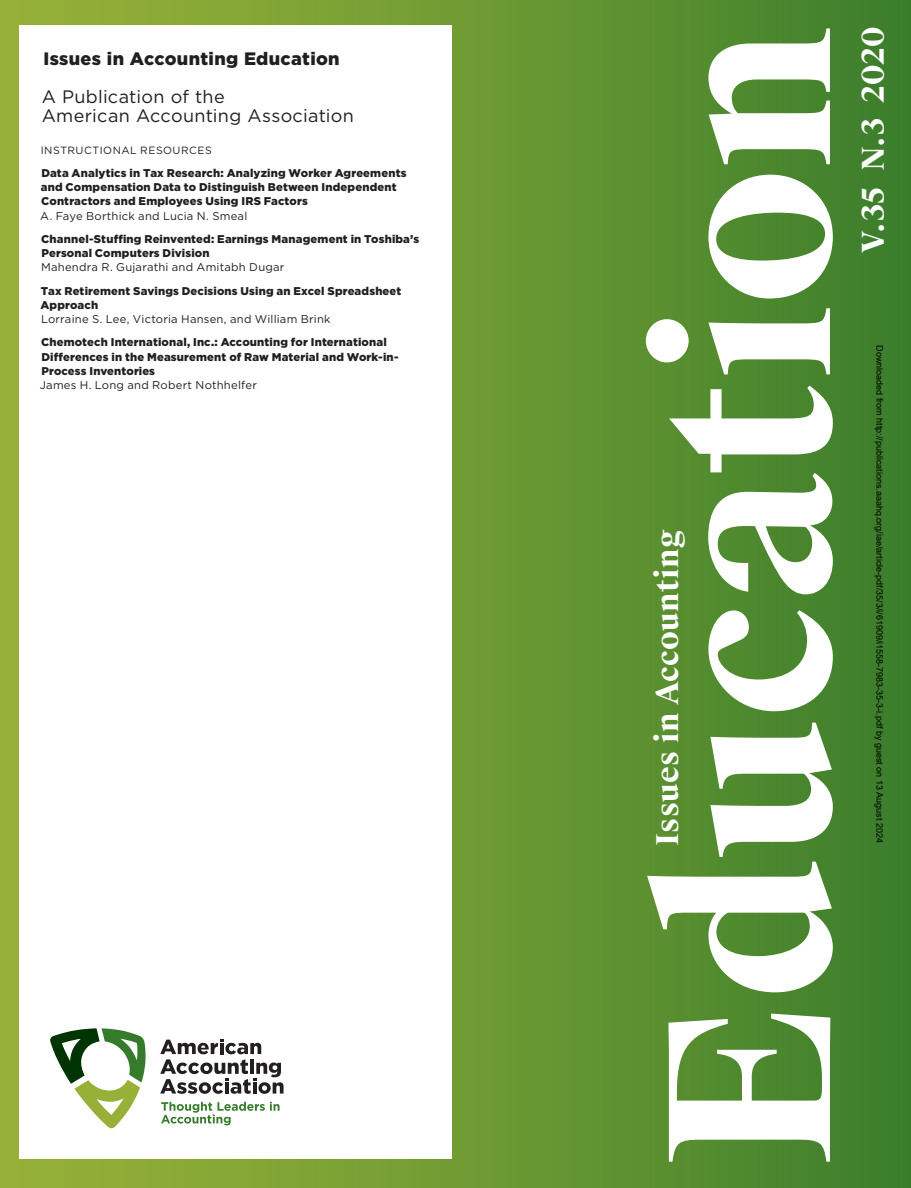
<style>
.page{position:relative;width:911px;height:1188px;background:#fff}
.page>*{position:absolute;margin:0;border:0;box-sizing:border-box;transform-origin:0 0}
.t1{font:700 30px "Suisse Works";letter-spacing:.005em;color:#fff}
.t2{font:18px/19.5px "Gotham";letter-spacing:.015em;color:#231f20}
.t3{font:900 18px "Gotham";letter-spacing:.02em;color:#231f20}
.t4{font:900 11.25px/14.2px "Gotham";letter-spacing:.015em;color:#231f20}
.t5{font:11.25px "Gotham";letter-spacing:.02em;color:#231f20}
.t6{font:10.5px "Gotham";letter-spacing:.05em;color:#231f20}
.t7{font:9px "Arial";color:#000}
</style>
<div class="page">
<div style="left:0;top:0;width:910px;height:1188px;background:linear-gradient(to right,#9cb439,#3f802d)"></div>
<div style="left:19px;top:26px;width:432px;height:1134px;background:#fff"></div>
<svg style="left:50px;top:1028px;width:95px;height:100px"></svg>
<svg style="left:160px;top:1039px;width:123px;height:55px"></svg>
<svg style="left:161px;top:1102px;width:118px;height:23px"></svg>
<svg style="left:645px;top:28px;width:187px;height:1134px"></svg>
<h2 class="t3" style="left:44px;top:46px;width:297px">Issues in Accounting Education</h2>
<h2 class="t2" style="left:42px;top:86px;width:314px">A Publication of the<br>American Accounting Association</h2>
<p class="t6" style="left:41px;top:143px;width:172px">INSTRUCTIONAL RESOURCES</p>
<p class="t4" style="left:41px;top:166px;width:367px">Data Analytics in Tax Research: Analyzing Worker Agreements and Compensation Data to Distinguish Between Independent<br>Contractors and Employees Using IRS Factors</p>
<p class="t5" style="left:40px;top:208px;width:209px">A. Faye Borthick and Lucia N. Smeal</p>
<p class="t4" style="left:41px;top:232px;width:379px">Channel-Stuffing Reinvented: Earnings Management in Toshiba’s<br>Personal Computers Division</p>
<p class="t5" style="left:41px;top:260px;width:245px">Mahendra R. Gujarathi and Amitabh Dugar</p>
<p class="t4" style="left:41px;top:283px;width:362px">Tax Retirement Savings Decisions Using an Excel Spreadsheet<br>Approach</p>
<p class="t5" style="left:41px;top:312px;width:291px">Lorraine S. Lee, Victoria Hansen, and William Brink</p>
<p class="t4" style="left:41px;top:335px;width:359px">Chemotech International, Inc.: Accounting for International<br>Differences in the Measurement of Raw Material and Work-in-<br>Process Inventories</p>
<p class="t5" style="left:40px;top:378px;width:219px">James H. Long and Robert Nothhelfer</p>
<h1 class="t1" style="left:649px;top:846px;width:319px;rotate:-90deg">Issues in Accounting</h1>
<h1 class="t1" style="left:854px;top:253px;width:227px;rotate:-90deg">V.35 N.3 2020</h1>
<p class="t7" style="left:882px;top:345px;width:499px;rotate:90deg">Downloaded from http://publications.aaahq.org/iae/article-pdf/35/3/i/61909/i1558-7983-35-3-i.pdf by guest on 13 August 2024</p>
</div>
